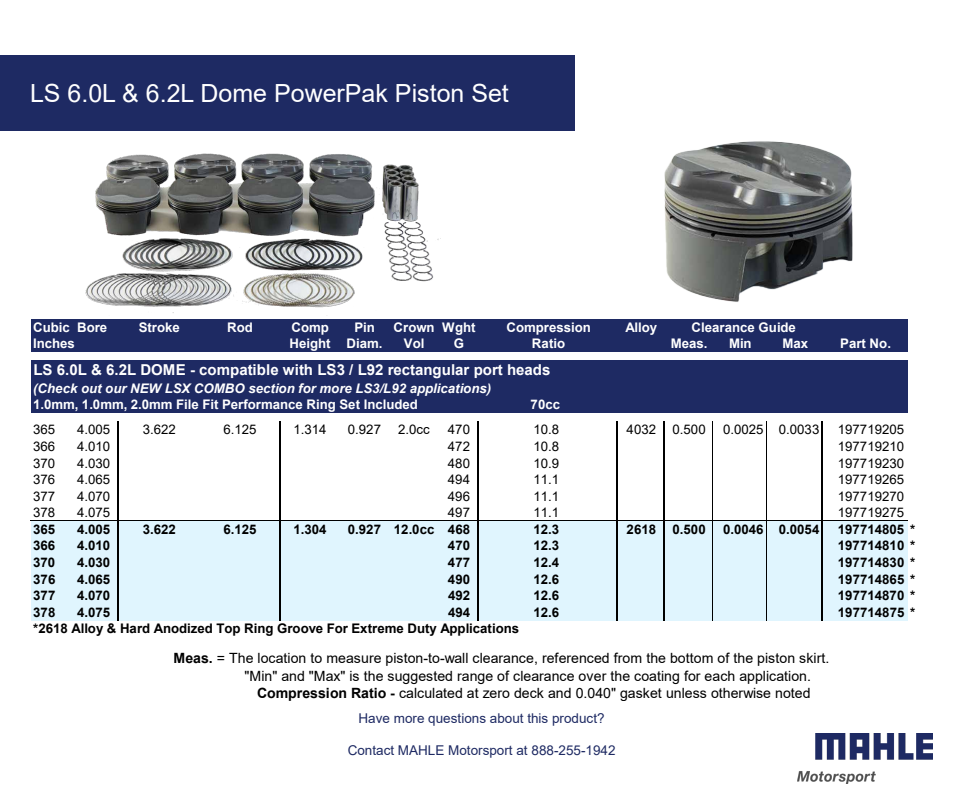
<style>
.page{position:relative;width:960px;height:810px;background:#fff}
.page>*{position:absolute;margin:0;border:0;box-sizing:border-box;transform-origin:0 0}
.t1{font:25px "Arial";color:#fff}
.t2{font:700 15px "Arial";color:#fff}
.t3{font:14.1px/17.5px "Arial";color:#000}
.t4{font:13.5px "Arial";color:#1e2a63}
.t5{font:700 13.25px "Arial";letter-spacing:.005em;color:#000}
.t6{font:13.25px "Arial";letter-spacing:.005em;color:#000}
.t7{font:700 13.25px "Arial";color:#fff}
.t8{font:italic 700 13.25px "Arial";color:#fff}
.s1{font-weight:700}
</style>
<div class="page">
<div style="left:31px;top:320px;width:877px;height:32px;background:#1e2a63"></div>
<div style="left:31px;top:360px;width:877px;height:53px;background:#1e2a63"></div>
<div style="left:31px;top:521px;width:877px;height:99px;background:#e0f5fe"></div>
<hr style="left:30px;top:520px;width:87px;height:1px;background:#000">
<hr style="left:119px;top:520px;width:160px;height:1px;background:#000">
<hr style="left:280px;top:520px;width:197px;height:1px;background:#000">
<hr style="left:479px;top:520px;width:137px;height:1px;background:#000">
<hr style="left:618px;top:520px;width:45px;height:1px;background:#000">
<hr style="left:665px;top:520px;width:156px;height:1px;background:#000">
<hr style="left:117px;top:421px;width:2px;height:199px;background:#000">
<hr style="left:279px;top:421px;width:1px;height:199px;background:#000">
<hr style="left:477px;top:421px;width:2px;height:199px;background:#000">
<hr style="left:616px;top:421px;width:2px;height:199px;background:#000">
<hr style="left:663px;top:421px;width:2px;height:199px;background:#000">
<hr style="left:712px;top:421px;width:1px;height:199px;background:#000">
<hr style="left:766px;top:421px;width:1px;height:199px;background:#000">
<hr style="left:821px;top:421px;width:2px;height:199px;background:#000">
<hr style="left:823px;top:520px;width:85px;height:1px;background:#000">
<img style="left:798px;top:734px;width:135px;height:49px">
<div style="left:0;top:55px;width:575px;height:76px;background:#1e2a63"></div>
<img style="left:85px;top:153px;width:356px;height:160px">
<img style="left:615px;top:141px;width:288px;height:179px">
<h1 class="t1" style="left:30px;top:76px;width:480px">LS 6.0L &amp; 6.2L Dome PowerPak Piston Set</h1>
<p class="t7" style="left:33px;top:318px;width:76px">Cubic Bore</p>
<p class="t7" style="left:139px;top:318px;width:43px">Stroke</p>
<p class="t7" style="left:227px;top:318px;width:27px">Rod</p>
<p class="t7" style="left:291px;top:318px;width:39px">Comp</p>
<p class="t7" style="left:354px;top:318px;width:22px">Pin</p>
<p class="t7" style="left:394px;top:318px;width:83px">Crown Wght</p>
<p class="t7" style="left:625px;top:318px;width:33px">Alloy</p>
<p class="t7" style="left:33px;top:334px;width:43px">Inches</p>
<p class="t7" style="left:289px;top:334px;width:95px">Height Diam.</p>
<p class="t7" style="left:404px;top:334px;width:22px">Vol</p>
<p class="t7" style="left:454px;top:334px;width:12px">G</p>
<p class="t7" style="left:671px;top:334px;width:38px">Meas.</p>
<p class="t7" style="left:729px;top:334px;width:24px">Min</p>
<p class="t7" style="left:782px;top:334px;width:27px">Max</p>
<p class="t7" style="left:840px;top:334px;width:52px">Part No.</p>
<p class="t2" style="left:33px;top:359px;width:519px">LS 6.0L &amp; 6.2L DOME - compatible with LS3 / L92 rectangular port heads</p>
<p class="t8" style="left:33px;top:379px;width:460px">(Check out our NEW LSX COMBO section for more LS3/L92 applications)</p>
<p class="t7" style="left:33px;top:395px;width:386px">1.0mm, 1.0mm, 2.0mm File Fit Performance Ring Set Included</p>
<p class="t7" style="left:531px;top:395px;width:31px">70cc</p>
<p class="t6" style="left:33px;top:421px;width:24px">365</p>
<p class="t6" style="left:77px;top:421px;width:35px">4.005</p>
<p class="t6" style="left:143px;top:421px;width:35px">3.622</p>
<p class="t6" style="left:223px;top:421px;width:35px">6.125</p>
<p class="t6" style="left:293px;top:421px;width:35px">1.314</p>
<p class="t6" style="left:348px;top:421px;width:35px">0.927</p>
<p class="t6" style="left:398px;top:421px;width:33px">2.0cc</p>
<p class="t6" style="left:448px;top:421px;width:24px">470</p>
<p class="t6" style="left:533px;top:421px;width:27px">10.8</p>
<p class="t6" style="left:627px;top:421px;width:81px">4032 0.500</p>
<p class="t6" style="left:723px;top:421px;width:98px">0.0025 0.0033</p>
<p class="t6" style="left:838px;top:421px;width:68px">197719205</p>
<p class="t6" style="left:33px;top:437px;width:24px">366</p>
<p class="t6" style="left:77px;top:437px;width:35px">4.010</p>
<p class="t6" style="left:448px;top:437px;width:24px">472</p>
<p class="t6" style="left:533px;top:437px;width:27px">10.8</p>
<p class="t6" style="left:838px;top:437px;width:68px">197719210</p>
<p class="t6" style="left:33px;top:454px;width:24px">370</p>
<p class="t6" style="left:77px;top:454px;width:35px">4.030</p>
<p class="t6" style="left:448px;top:454px;width:24px">480</p>
<p class="t6" style="left:533px;top:454px;width:27px">10.9</p>
<p class="t6" style="left:838px;top:454px;width:68px">197719230</p>
<p class="t6" style="left:33px;top:470px;width:24px">376</p>
<p class="t6" style="left:77px;top:470px;width:35px">4.065</p>
<p class="t6" style="left:448px;top:470px;width:24px">494</p>
<p class="t6" style="left:533px;top:470px;width:27px">11.1</p>
<p class="t6" style="left:838px;top:470px;width:68px">197719265</p>
<p class="t6" style="left:33px;top:487px;width:24px">377</p>
<p class="t6" style="left:77px;top:487px;width:35px">4.070</p>
<p class="t6" style="left:448px;top:487px;width:24px">496</p>
<p class="t6" style="left:533px;top:487px;width:27px">11.1</p>
<p class="t6" style="left:838px;top:487px;width:68px">197719270</p>
<p class="t6" style="left:33px;top:503px;width:24px">378</p>
<p class="t6" style="left:77px;top:503px;width:35px">4.075</p>
<p class="t6" style="left:448px;top:503px;width:24px">497</p>
<p class="t6" style="left:533px;top:503px;width:27px">11.1</p>
<p class="t6" style="left:838px;top:503px;width:68px">197719275</p>
<p class="t5" style="left:33px;top:520px;width:24px">365</p>
<p class="t5" style="left:77px;top:520px;width:35px">4.005</p>
<p class="t5" style="left:143px;top:520px;width:35px">3.622</p>
<p class="t5" style="left:224px;top:520px;width:35px">6.125</p>
<p class="t5" style="left:293px;top:520px;width:35px">1.304</p>
<p class="t5" style="left:348px;top:520px;width:124px">0.927 12.0cc 468</p>
<p class="t5" style="left:533px;top:520px;width:27px">12.3</p>
<p class="t5" style="left:627px;top:520px;width:81px">2618 0.500</p>
<p class="t5" style="left:723px;top:520px;width:98px">0.0046 0.0054</p>
<p class="t5" style="left:838px;top:520px;width:79px">197714805 *</p>
<p class="t5" style="left:33px;top:536px;width:24px">366</p>
<p class="t5" style="left:77px;top:536px;width:35px">4.010</p>
<p class="t5" style="left:448px;top:536px;width:24px">470</p>
<p class="t5" style="left:533px;top:536px;width:27px">12.3</p>
<p class="t5" style="left:838px;top:536px;width:79px">197714810 *</p>
<p class="t5" style="left:33px;top:553px;width:24px">370</p>
<p class="t5" style="left:77px;top:553px;width:35px">4.030</p>
<p class="t5" style="left:448px;top:553px;width:24px">477</p>
<p class="t5" style="left:533px;top:553px;width:27px">12.4</p>
<p class="t5" style="left:838px;top:553px;width:79px">197714830 *</p>
<p class="t5" style="left:33px;top:570px;width:24px">376</p>
<p class="t5" style="left:77px;top:570px;width:35px">4.065</p>
<p class="t5" style="left:448px;top:570px;width:24px">490</p>
<p class="t5" style="left:533px;top:570px;width:27px">12.6</p>
<p class="t5" style="left:838px;top:570px;width:79px">197714865 *</p>
<p class="t5" style="left:33px;top:586px;width:24px">377</p>
<p class="t5" style="left:77px;top:586px;width:35px">4.070</p>
<p class="t5" style="left:448px;top:586px;width:24px">492</p>
<p class="t5" style="left:533px;top:586px;width:27px">12.6</p>
<p class="t5" style="left:838px;top:586px;width:79px">197714870 *</p>
<p class="t5" style="left:33px;top:603px;width:24px">378</p>
<p class="t5" style="left:77px;top:603px;width:35px">4.075</p>
<p class="t5" style="left:448px;top:603px;width:24px">494</p>
<p class="t5" style="left:533px;top:603px;width:27px">12.6</p>
<p class="t5" style="left:838px;top:603px;width:79px">197714875 *</p>
<p class="t5" style="left:33px;top:619px;width:487px">*2618 Alloy &amp; Hard Anodized Top Ring Groove For Extreme Duty Applications</p>
<p class="t3" style="left:245px;top:649px;width:586px;text-indent:-71px"><span class="s1">Meas.</span> = The location to measure piston-to-wall clearance, referenced from the bottom of the piston skirt. "Min" and "Max" is the suggested range of clearance over the coating for each application.</p>
<p class="t3" style="left:257px;top:684px;width:555px"><span class="s1">Compression Ratio -</span> calculated at zero deck and 0.040" gasket unless otherwise noted</p>
<p class="t7" style="left:506px;top:318px;width:86px">Compression</p>
<p class="t7" style="left:692px;top:318px;width:106px">Clearance Guide</p>
<p class="t7" style="left:532px;top:334px;width:35px">Ratio</p>
<p class="t4" style="left:359px;top:709px;width:248px">Have more questions about this product?</p>
<p class="t4" style="left:348px;top:741px;width:269px">Contact MAHLE Motorsport at 888-255-1942</p>
</div>
